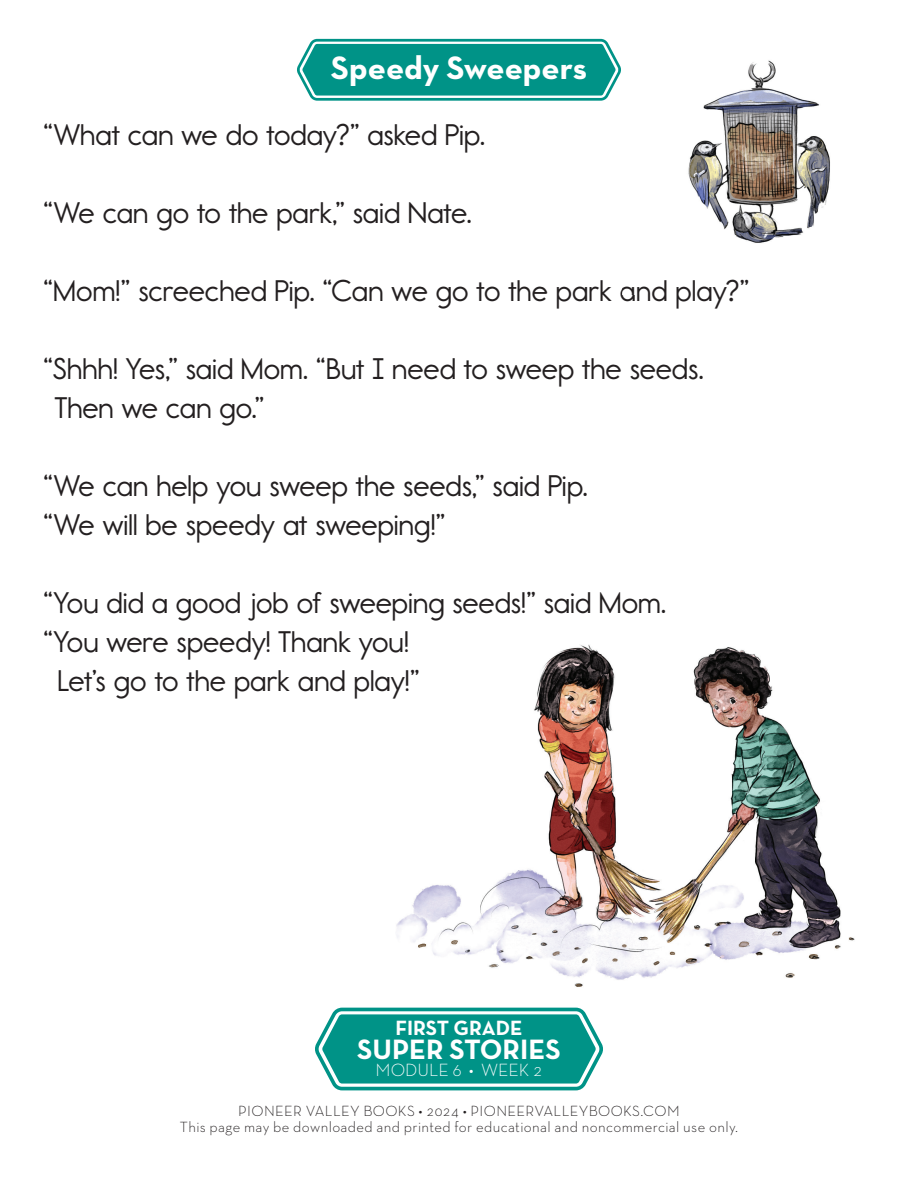
<style>
.page{position:relative;width:918px;height:1188px;background:#fff}
.page>*{position:absolute;margin:0;border:0;box-sizing:border-box;transform-origin:0 0}
.t1{font:700 33px "Neutra Text TF";color:#fff}
.t2{font:30px/39px "Report School Rg";color:#231f20}
.t3{font:700 28.5px "Neutra Text TF";color:#fff}
.t4{font:700 21px "Neutra Text TF";color:#fff}
.t5{font:300 18px "Neutra Text TF";color:#fff}
.t6{font:300 15px "Neutra Text TF";letter-spacing:.025em;color:#231f20}
</style>
<div class="page">
<svg style="left:315px;top:1008px;width:287px;height:82px"></svg>
<svg style="left:297px;top:39px;width:324px;height:62px;background:#21a196"></svg>
<img style="left:351px;top:644px;width:504px;height:410px">
<img style="left:688px;top:60px;width:142px;height:183px">
<p class="t1" style="left:331px;top:48px;width:258px">Speedy Sweepers</p>
<p class="t2" style="left:43px;top:116px;width:443px">“What can we do today?” asked Pip.</p>
<p class="t2" style="left:43px;top:194px;width:430px">“We can go to the park,” said Nate.</p>
<p class="t2" style="left:43px;top:272px;width:707px">“Mom!” screeched Pip. “Can we go to the park and play?”</p>
<p class="t2" style="left:54px;top:350px;width:651px;text-indent:-11px">“Shhh! Yes,” said Mom. “But I need to sweep the seeds.<br>Then we can go.”</p>
<p class="t2" style="left:43px;top:467px;width:546px">“We can help you sweep the seeds,” said Pip.</p>
<p class="t2" style="left:43px;top:506px;width:403px">“We will be speedy at sweeping!”</p>
<p class="t2" style="left:43px;top:584px;width:624px">“You did a good job of sweeping seeds!” said Mom.</p>
<p class="t2" style="left:43px;top:623px;width:367px">“You were speedy! Thank you!</p>
<p class="t2" style="left:58px;top:662px;width:363px">Let’s go to the park and play!”</p>
<p class="t4" style="left:395px;top:1015px;width:129px">FIRST GRADE</p>
<p class="t3" style="left:357px;top:1032px;width:205px">SUPER STORIES</p>
<p class="t5" style="left:376px;top:1059px;width:168px">MODULE 6 • WEEK 2</p>
<p class="t6" style="left:238px;top:1101px;width:443px">PIONEER VALLEY BOOKS • 2024 • PIONEERVALLEYBOOKS.COM</p>
<p class="t6" style="left:180px;top:1118px;width:560px">This page may be downloaded and printed for educational and noncommercial use only.</p>
</div>
